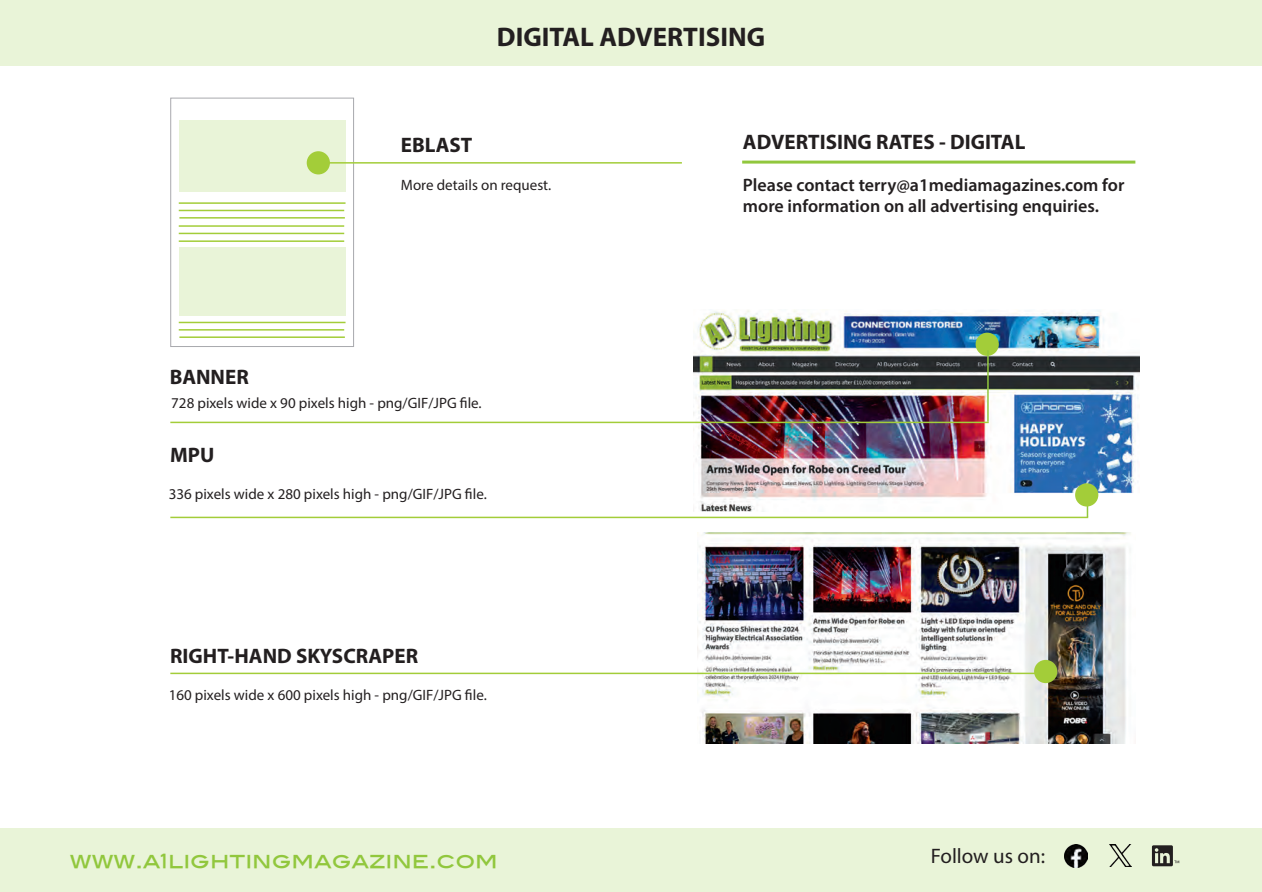
<style>
.page{position:relative;width:1262px;height:892px;background:#fff}
.page>*{position:absolute;margin:0;border:0;box-sizing:border-box;transform-origin:0 0}
.t1{font:700 27px "Myriad Pro";color:#231f20}
.t2{font:700 21px "Myriad Pro";color:#231f20}
.t3{font:21px "Blair Md ITCTT Medium";color:#91c73d}
.t4{font:21px "Myriad Pro";color:#231f20}
.t5{font:600 18px/21px "Myriad Pro";color:#231f20}
.t6{font:15px "Myriad Pro";color:#231f20}
.s1{font-size:19.5px}
</style>
<div class="page">
<div style="left:170px;top:98px;width:184px;height:249px;border:1px solid #a8a9ad"></div>
<div style="left:0;top:1px;width:1262px;height:65px;background:#e9f4d8"></div>
<div style="left:179px;top:120px;width:167px;height:71px;background:#e9f4d8"></div>
<div style="left:179px;top:247px;width:167px;height:69px;background:#e9f4d8"></div>
<div style="left:0;top:828px;width:1262px;height:64px;background:#e9f4d8"></div>
<hr style="left:742px;top:161px;width:393px;height:3px;background:#91c73d">
<img style="left:694px;top:310px;width:445px;height:202px">
<img style="left:697px;top:532px;width:434px;height:211px">
<hr style="left:170px;top:517px;width:918px;height:1px;background:#a3cd39">
<hr style="left:170px;top:422px;width:819px;height:1px;background:#a3cd39">
<hr style="left:170px;top:673px;width:876px;height:1px;background:#a3cd39">
<div style="left:975px;top:333px;width:24px;height:23px;background:#a3cd39;border-radius:50%"></div>
<div style="left:307px;top:151px;width:23px;height:23px;background:#a3cd39;border-radius:50%"></div>
<div style="left:1034px;top:660px;width:23px;height:23px;background:#a3cd39;border-radius:50%"></div>
<hr style="left:323px;top:162px;width:359px;height:2px;background:#a3cd39">
<hr style="left:179px;top:202px;width:167px;height:2px;background:#a3cd39">
<hr style="left:179px;top:322px;width:167px;height:1px;background:#a3cd39">
<hr style="left:179px;top:210px;width:165px;height:1px;background:#a3cd39">
<hr style="left:179px;top:329px;width:165px;height:2px;background:#a3cd39">
<hr style="left:179px;top:217px;width:166px;height:2px;background:#a3cd39">
<hr style="left:179px;top:336px;width:166px;height:2px;background:#a3cd39">
<hr style="left:179px;top:225px;width:165px;height:2px;background:#a3cd39">
<hr style="left:179px;top:233px;width:165px;height:1px;background:#a3cd39">
<hr style="left:179px;top:240px;width:165px;height:2px;background:#a3cd39">
<hr style="left:987px;top:350px;width:2px;height:72px;background:#91c73d">
<div style="left:1075px;top:483px;width:23px;height:23px;background:#a3cd39;border-radius:50%"></div>
<img style="left:1065px;top:844px;width:23px;height:23px">
<img style="left:1110px;top:845px;width:21px;height:22px">
<svg style="left:1152px;top:845px;width:27px;height:21px"></svg>
<h1 class="t1" style="left:497px;top:19px;width:270px">DIGITAL ADVERTISING</h1>
<h2 class="t2" style="left:401px;top:132px;width:73px">EBLAST</h2>
<h2 class="t2" style="left:743px;top:129px;width:284px">ADVERTISING RATES - DIGITAL</h2>
<h2 class="t2" style="left:170px;top:364px;width:81px">BANNER</h2>
<p class="t6" style="left:401px;top:176px;width:152px">More details on request.</p>
<p class="t6" style="left:171px;top:394px;width:312px">728 pixels wide x 90 pixels high - png/GIF/JPG file.</p>
<h2 class="t2" style="left:170px;top:441px;width:46px">MPU</h2>
<p class="t6" style="left:169px;top:485px;width:320px">336 pixels wide x 280 pixels high - png/GIF/JPG file.</p>
<h2 class="t2" style="left:170px;top:642px;width:249px">RIGHT-HAND SKYSCRAPER</h2>
<p class="t6" style="left:169px;top:686px;width:320px">160 pixels wide x 600 pixels high - png/GIF/JPG file.</p>
<h2 class="t3" style="left:70px;top:843px;width:429px">WWW.A<span class="s1">1</span>LIGHTINGMAGAZINE.COM</h2>
<p class="t5" style="left:743px;top:174px;width:383px">Please contact terry@a1mediamagazines.com for more information on all advertising enquiries.</p>
<h2 class="t4" style="left:931px;top:843px;width:116px">Follow us on:</h2>
</div>
